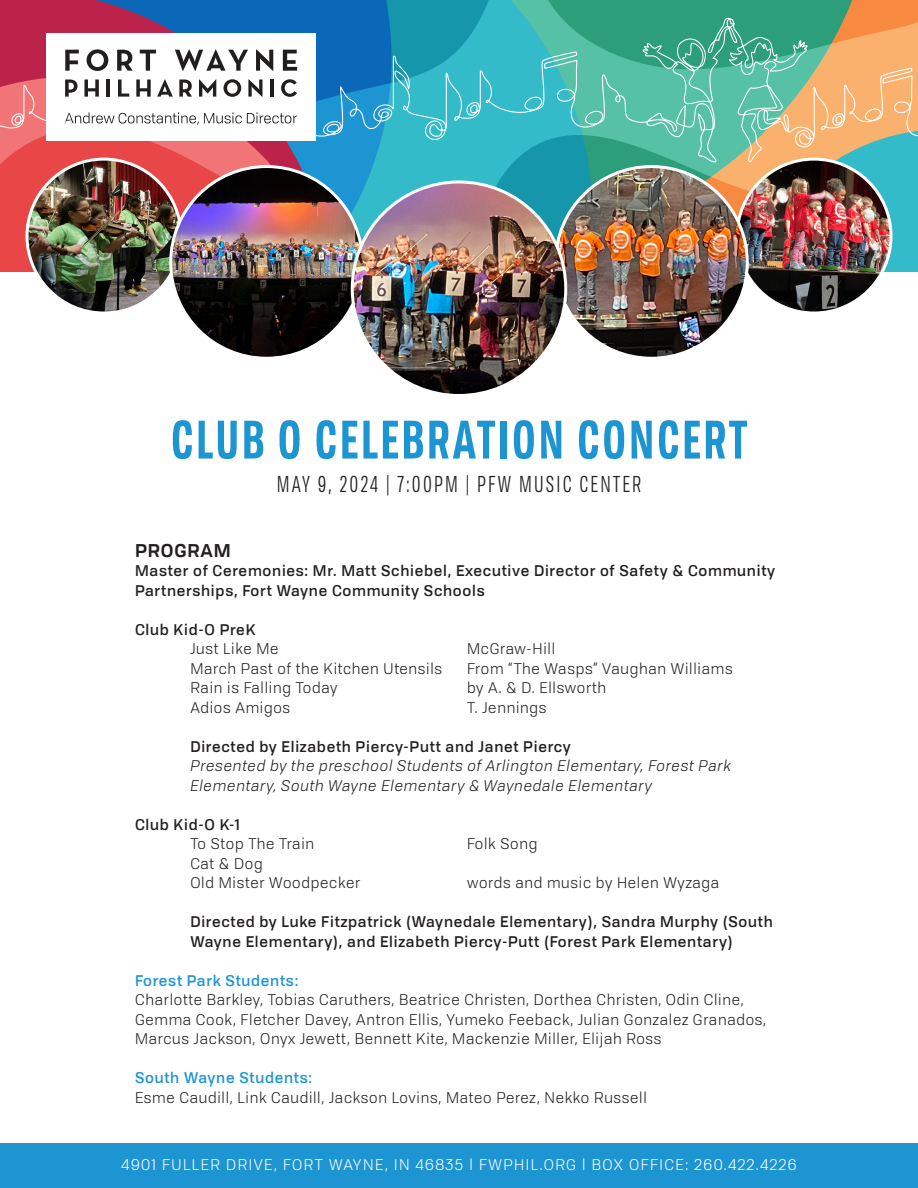
<style>
.page{position:relative;width:918px;height:1188px;background:#fff}
.page>*{position:absolute;margin:0;border:0;box-sizing:border-box;transform-origin:0 0}
.t1{font:52.5px "Tofino Cond Semibold Personal";letter-spacing:.05em;color:#1d95d3}
.t2{font:22.5px "Tofino Cond Book Personal";letter-spacing:.1em;color:#231f20}
.t3{font:18px "Tofino Semibold Personal";letter-spacing:.05em;color:#231f20}
.t4{font:15px/19.5px "Tofino Book Personal";letter-spacing:.05em;color:#231f20}
.t5{font:15px/19.5px "Tofino Medium Personal";letter-spacing:.05em;color:#231f20}
.t6{font:15px/19.5px "Tofino Book Italic Personal";letter-spacing:.05em;color:#231f20}
.t7{font:15px "Tofino Book Personal";letter-spacing:.1em;color:#fff}
.t8{font:15px "Tofino Medium Personal";letter-spacing:.05em;color:#1d95d3}
</style>
<div class="page">
<div style="left:0;top:1144px;width:918px;height:44px;background:#1d95d3"></div>
<svg style="left:0;top:0;width:306px;height:77px;background:#6c417b"></svg>
<svg style="left:449px;top:164px;width:83px;height:45px;background:#31adbe"></svg>
<svg style="left:0;top:129px;width:449px;height:142px;background:#b4707c"></svg>
<div style="left:46px;top:33px;width:270px;height:108px;background:#fff"></div>
<svg style="left:65px;top:50px;width:14px;height:21px"></svg>
<svg style="left:87px;top:49px;width:21px;height:22px"></svg>
<svg style="left:117px;top:50px;width:16px;height:21px"></svg>
<svg style="left:140px;top:50px;width:16px;height:21px"></svg>
<svg style="left:175px;top:49px;width:73px;height:22px"></svg>
<svg style="left:256px;top:49px;width:17px;height:22px"></svg>
<svg style="left:283px;top:50px;width:14px;height:21px"></svg>
<svg style="left:306px;top:0;width:226px;height:164px;background:#30a4c5"></svg>
<svg style="left:532px;top:0;width:386px;height:271px;background:#75b395"></svg>
<svg style="left:0;top:79px;width:297px;height:50px"></svg>
<img style="left:27px;top:159px;width:154px;height:154px;border-radius:77px">
<img style="left:737px;top:159px;width:154px;height:154px;border-radius:77px">
<img style="left:556px;top:167px;width:191px;height:191px;border-radius:96px">
<img style="left:171px;top:167px;width:191px;height:191px;border-radius:95px">
<img style="left:352px;top:182px;width:214px;height:213px;border-radius:107px">
<h1 class="t1" style="left:171px;top:401px;width:578px">CLUB O CELEBRATION CONCERT</h1>
<h2 class="t2" style="left:277px;top:469px;width:366px">MAY 9, 2024 | 7:00PM | PFW MUSIC CENTER</h2>
<p class="t3" style="left:135px;top:536px;width:97px">PROGRAM</p>
<p class="t5" style="left:135px;top:560px;width:642px">Master of Ceremonies: Mr. Matt Schiebel, Executive Director of Safety &amp; Community<br>Partnerships, Fort Wayne Community Schools</p>
<p class="t5" style="left:135px;top:618px;width:122px">Club Kid-O PreK</p>
<p class="t4" style="left:190px;top:638px;width:90px">Just Like Me</p>
<p class="t4" style="left:467px;top:638px;width:90px">McGraw-Hill</p>
<p class="t4" style="left:190px;top:658px;width:253px">March Past of the Kitchen Utensils</p>
<p class="t4" style="left:467px;top:658px;width:267px">From “The Wasps” Vaughan Williams</p>
<p class="t4" style="left:190px;top:677px;width:149px">Rain is Falling Today</p>
<p class="t4" style="left:467px;top:677px;width:141px">by A. &amp; D. Ellsworth</p>
<p class="t4" style="left:190px;top:697px;width:101px">Adios Amigos</p>
<p class="t4" style="left:467px;top:697px;width:81px">T. Jennings</p>
<p class="t5" style="left:190px;top:735px;width:382px">Directed by Elizabeth Piercy-Putt and Janet Piercy</p>
<p class="t6" style="left:190px;top:755px;width:542px">Presented by the preschool Students of Arlington Elementary, Forest Park<br>Elementary, South Wayne Elementary &amp; Waynedale Elementary</p>
<p class="t5" style="left:135px;top:813px;width:106px">Club Kid-O K-1</p>
<p class="t4" style="left:190px;top:833px;width:125px">To Stop The Train</p>
<p class="t4" style="left:467px;top:833px;width:72px">Folk Song</p>
<p class="t4" style="left:190px;top:853px;width:171px">Cat &amp; Dog<br>Old Mister Woodpecker</p>
<p class="t4" style="left:467px;top:872px;width:254px">words and music by Helen Wyzaga</p>
<p class="t5" style="left:190px;top:911px;width:584px">Directed by Luke Fitzpatrick (Waynedale Elementary), Sandra Murphy (South<br>Wayne Elementary), and Elizabeth Piercy-Putt (Forest Park Elementary)</p>
<p class="t8" style="left:135px;top:969px;width:165px">Forest Park Students:</p>
<p class="t4" style="left:135px;top:989px;width:633px">Charlotte Barkley, Tobias Caruthers, Beatrice Christen, Dorthea Christen, Odin Cline,<br>Gemma Cook, Fletcher Davey, Antron Ellis, Yumeko Feeback, Julian Gonzalez Granados,<br>Marcus Jackson, Onyx Jewett, Bennett Kite, Mackenzie Miller, Elijah Ross</p>
<p class="t8" style="left:135px;top:1066px;width:179px">South Wayne Students:</p>
<p class="t4" style="left:135px;top:1087px;width:513px">Esme Caudill, Link Caudill, Jackson Lovins, Mateo Perez, Nekko Russell</p>
<p class="t7" style="left:122px;top:1154px;width:676px">4901 FULLER DRIVE, FORT WAYNE, IN 46835 l FWPHIL.ORG l BOX OFFICE: 260.422.4226</p>
</div>
